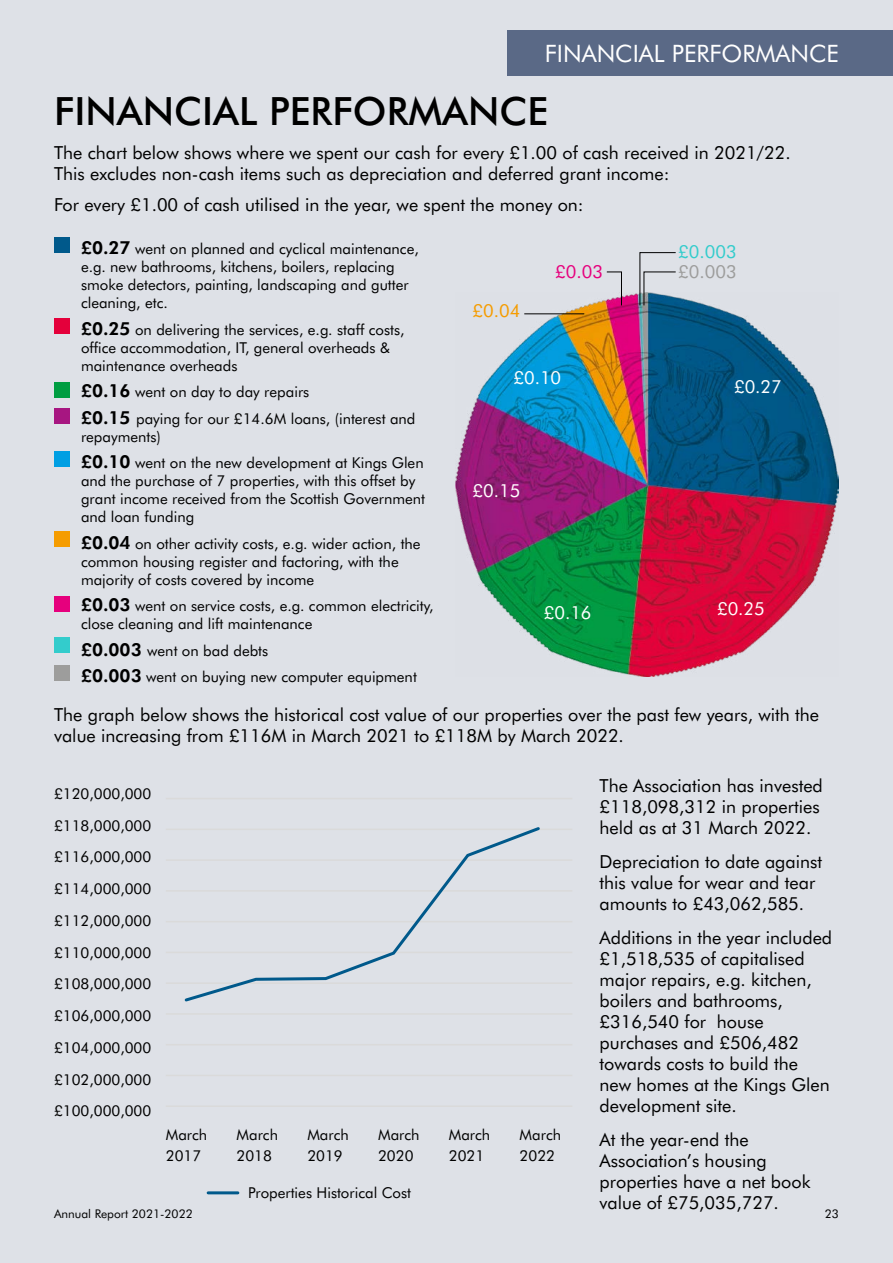
<style>
.page{position:relative;width:893px;height:1263px;background:#dee1e7}
.page>*{position:absolute;margin:0;border:0;box-sizing:border-box;transform-origin:0 0}
.t1{font:500 39px "Futura BT";color:#000}
.t2{font:24px "Futura BT";color:#fff}
.t3{font:18px/21px "Futura BT";color:#000}
.t4{font:18px "Futura BT";color:#fff}
.t5{font:18px "Futura BT";color:#3cc}
.t6{font:18px "Futura BT";color:#9d9d9c}
.t7{font:18px "Futura BT";color:#f59c00}
.t8{font:18px "Futura BT";color:#e6007d}
.t9{font:15px/18px "Futura BT";color:#000}
.t10{font:12px "Futura BT";color:#000}
.s1{font-weight:800;font-size:18px}
</style>
<div class="page">
<div style="left:507px;top:30px;width:386px;height:46px;background:#5a6986"></div>
<hr style="left:208px;top:1191px;width:30px;height:3px;background:#00598b">
<hr style="left:166px;top:1105px;width:406px;height:2px;background:#dadada">
<hr style="left:166px;top:890px;width:406px;height:2px;background:#dadada">
<hr style="left:166px;top:1044px;width:406px;height:1px;background:#dadada">
<hr style="left:166px;top:829px;width:406px;height:1px;background:#dadada">
<hr style="left:166px;top:982px;width:406px;height:2px;background:#dadada">
<hr style="left:166px;top:1075px;width:406px;height:1px;background:#dadada">
<hr style="left:166px;top:859px;width:406px;height:2px;background:#dadada">
<hr style="left:166px;top:1013px;width:406px;height:2px;background:#dadada">
<hr style="left:166px;top:798px;width:406px;height:1px;background:#dadada">
<hr style="left:166px;top:952px;width:406px;height:1px;background:#dadada">
<hr style="left:166px;top:921px;width:406px;height:1px;background:#dadada">
<svg style="left:184px;top:827px;width:356px;height:175px"></svg>
<div style="left:54px;top:237px;width:15px;height:15px;background:#00598b"></div>
<div style="left:54px;top:318px;width:15px;height:15px;background:#e4003b"></div>
<div style="left:54px;top:408px;width:15px;height:15px;background:#a71681"></div>
<div style="left:54px;top:383px;width:15px;height:15px;background:#009d42"></div>
<div style="left:54px;top:532px;width:15px;height:15px;background:#f59c00"></div>
<div style="left:54px;top:451px;width:15px;height:15px;background:#009fe3"></div>
<div style="left:54px;top:596px;width:15px;height:15px;background:#e6007d"></div>
<div style="left:54px;top:637px;width:15px;height:16px;background:#3cc"></div>
<div style="left:54px;top:665px;width:15px;height:15px;background:#9d9d9c"></div>
<img style="left:455px;top:293px;width:384px;height:383px">
<svg style="left:606px;top:271px;width:16px;height:35px"></svg>
<svg style="left:639px;top:252px;width:37px;height:54px"></svg>
<hr style="left:524px;top:313px;width:60px;height:1px;background:#000">
<h2 class="t2" style="left:545px;top:39px;width:296px">FINANCIAL PERFORMANCE</h2>
<h1 class="t1" style="left:54px;top:88px;width:496px">FINANCIAL PERFORMANCE</h1>
<p class="t3" style="left:54px;top:142px;width:738px">The chart below shows where we spent our cash for every £1.00 of cash received in 2021/22.<br>This excludes non-cash items such as depreciation and deferred grant income:</p>
<p class="t3" style="left:54px;top:194px;width:531px">For every £1.00 of cash utilised in the year, we spent the money on:</p>
<p class="t9" style="left:81px;top:240px;width:339px;text-indent:-27px"><span class="s1">• £0.27</span> went on planned and cyclical maintenance, e.g. new bathrooms, kitchens, boilers, replacing smoke detectors, painting, landscaping and gutter cleaning, etc.</p>
<p class="t9" style="left:81px;top:320px;width:325px;text-indent:-27px"><span class="s1">• £0.25</span> on delivering the services, e.g. staff costs, office accommodation, IT, general overheads &amp; maintenance overheads</p>
<p class="t9" style="left:54px;top:383px;width:257px"><span class="s1">• £0.16</span> went on day to day repairs</p>
<p class="t9" style="left:81px;top:409px;width:336px;text-indent:-27px"><span class="s1">• £0.15</span> paying for our £14.6M loans, (interest and repayments)</p>
<p class="t9" style="left:81px;top:454px;width:346px;text-indent:-27px"><span class="s1">• £0.10</span> went on the new development at Kings Glen and the purchase of 7 properties, with this offset by grant income received from the Scottish Government and loan funding</p>
<p class="t9" style="left:81px;top:534px;width:341px;text-indent:-27px"><span class="s1">• £0.04</span> on other activity costs, e.g. wider action, the common housing register and factoring, with the majority of costs covered by income</p>
<p class="t9" style="left:81px;top:597px;width:354px;text-indent:-27px"><span class="s1">• £0.03</span> went on service costs, e.g. common electricity, close cleaning and lift maintenance</p>
<p class="t9" style="left:54px;top:641px;width:216px"><span class="s1">• £0.003</span> went on bad debts</p>
<p class="t9" style="left:54px;top:668px;width:364px"><span class="s1">• £0.003</span> went on buying new computer equipment</p>
<p class="t7" style="left:472px;top:300px;width:49px">£0.04</p>
<p class="t8" style="left:555px;top:261px;width:49px">£0.03</p>
<p class="t4" style="left:513px;top:366px;width:49px">£0.10</p>
<p class="t4" style="left:472px;top:479px;width:49px">£0.15</p>
<p class="t5" style="left:678px;top:241px;width:60px">£0.003</p>
<p class="t6" style="left:678px;top:261px;width:60px">£0.003</p>
<p class="t4" style="left:734px;top:376px;width:49px">£0.27</p>
<p class="t4" style="left:544px;top:601px;width:49px">£0.16</p>
<p class="t4" style="left:717px;top:597px;width:49px">£0.25</p>
<p class="t3" style="left:54px;top:704px;width:767px">The graph below shows the historical cost value of our properties over the past few years, with the value increasing from £116M in March 2021 to £118M by March 2022.</p>
<p class="t3" style="left:600px;top:775px;width:225px">The Association has invested £118,098,312 in properties held as at 31 March 2022.</p>
<p class="t3" style="left:600px;top:851px;width:224px">Depreciation to date against this value for wear and tear amounts to £43,062,585.</p>
<p class="t3" style="left:600px;top:927px;width:234px">Additions in the year included £1,518,535 of capitalised major repairs, e.g. kitchen, boilers and bathrooms, £316,540 for house purchases and £506,482 towards costs to build the new homes at the Kings Glen development site.</p>
<p class="t3" style="left:600px;top:1128px;width:212px">At the year-end the<br>Association’s housing properties have a net book value of £75,035,727.</p>
<p class="t9" style="left:54px;top:778px;width:99px;line-height:31.8px;text-align:justify">£120,000,000 £118,000,000 £116,000,000 £114,000,000 £112,000,000 £110,000,000 £108,000,000 £106,000,000 £104,000,000 £102,000,000 £100,000,000</p>
<p class="t9" style="left:166px;top:1124px;width:43px;line-height:21px">March<br>2017</p>
<p class="t9" style="left:237px;top:1124px;width:43px;line-height:21px">March<br>2018</p>
<p class="t9" style="left:307px;top:1124px;width:43px;line-height:21px">March<br>2019</p>
<p class="t9" style="left:378px;top:1124px;width:43px;line-height:21px">March<br>2020</p>
<p class="t9" style="left:449px;top:1124px;width:43px;line-height:21px">March<br>2021</p>
<p class="t9" style="left:520px;top:1124px;width:43px;line-height:21px">March<br>2022</p>
<p class="t9" style="left:248px;top:1184px;width:165px">Properties Historical Cost</p>
<p class="t10" style="left:54px;top:1206px;width:140px">Annual Report 2021-2022</p>
<p class="t10" style="left:825px;top:1206px;width:16px">23</p>
</div>
